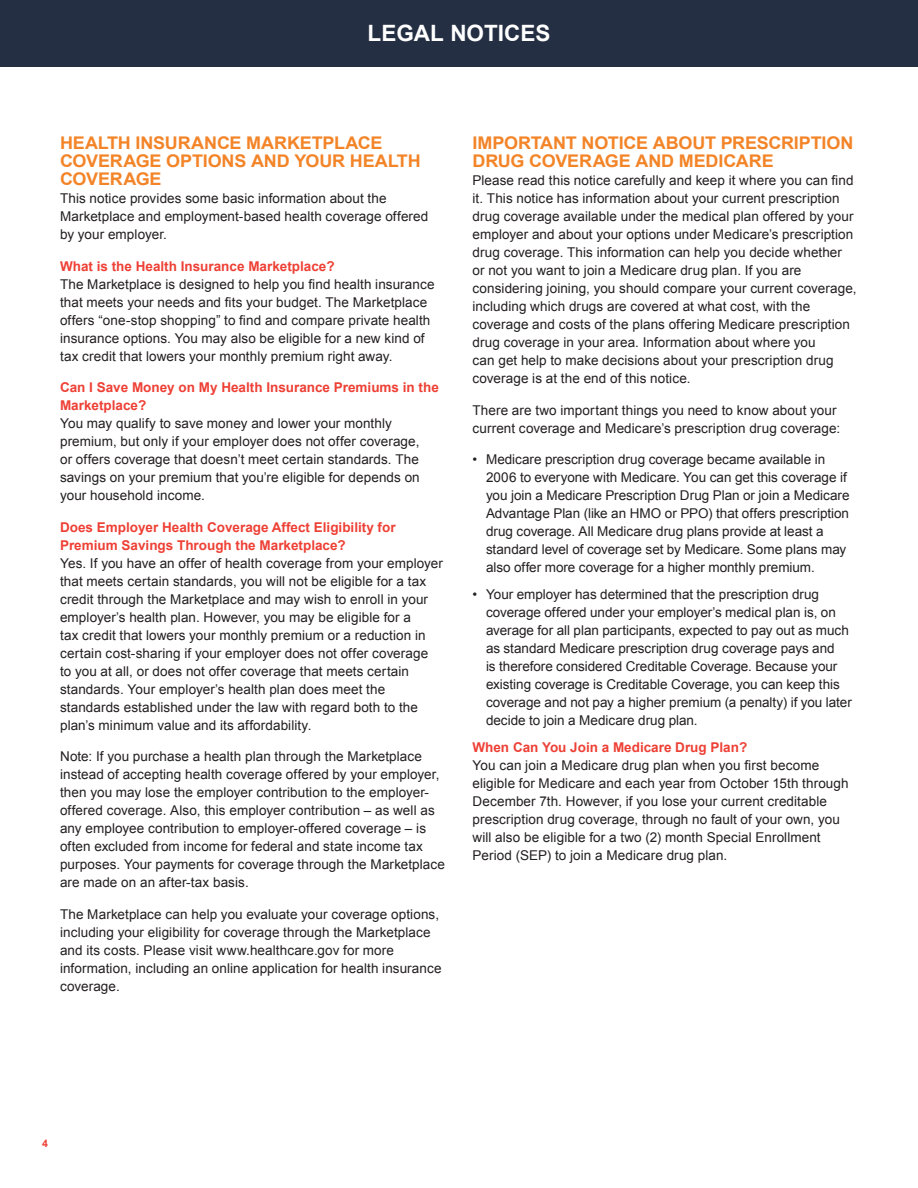
<style>
.page{position:relative;width:918px;height:1188px;background:#fff}
.page>*{position:absolute;margin:0;border:0;box-sizing:border-box;transform-origin:0 0}
.Body_text{font:700 22.5px "Arial";color:#fff}
.TABS_BULLETS{font:700 17.4px/18px "Arial";letter-spacing:-.01em;color:#f38428}
.t1{font:13.5px/18px "Arial";letter-spacing:.005em;color:#231f20}
.t2{font:700 13.5px/18px "Arial";color:#ee4035}
.t3{font:700 10.5px "Arial";color:#ee4035}
</style>
<div class="page">
<div style="left:0;top:0;width:918px;height:66px;background:#242f43"></div>
<p class="Body_text" style="left:368px;top:19px;width:184px">LEGAL NOTICES</p>
<p class="TABS_BULLETS" style="left:60px;top:135px;width:362px">HEALTH INSURANCE MARKETPLACE<br>COVERAGE OPTIONS AND YOUR HEALTH<br>COVERAGE</p>
<p class="t1" style="left:60px;top:190px;width:370px">This notice provides some basic information about the<br>Marketplace and employment-based health coverage offered by your employer.</p>
<p class="t2" style="left:60px;top:257px;width:276px">What is the Health Insurance Marketplace?</p>
<p class="t1" style="left:60px;top:275px;width:376px">The Marketplace is designed to help you find health insurance that meets your needs and fits your budget. The Marketplace offers “one-stop shopping” to find and compare private health insurance options. You may also be eligible for a new kind of tax credit that lowers your monthly premium right away.</p>
<p class="t2" style="left:60px;top:379px;width:380px">Can I Save Money on My Health Insurance Premiums in the<br>Marketplace?</p>
<p class="t1" style="left:60px;top:415px;width:361px">You may qualify to save money and lower your monthly premium, but only if your employer does not offer coverage, or offers coverage that doesn’t meet certain standards. The savings on your premium that you’re eligible for depends on your household income.</p>
<p class="t2" style="left:60px;top:518px;width:337px">Does Employer Health Coverage Affect Eligibility for<br>Premium Savings Through the Marketplace?</p>
<p class="t1" style="left:60px;top:554px;width:384px">Yes. If you have an offer of health coverage from your employer that meets certain standards, you will not be eligible for a tax credit through the Marketplace and may wish to enroll in your employer’s health plan. However, you may be eligible for a<br>tax credit that lowers your monthly premium or a reduction in certain cost-sharing if your employer does not offer coverage<br>to you at all, or does not offer coverage that meets certain standards. Your employer’s health plan does meet the standards established under the law with regard both to the plan’s minimum value and its affordability.</p>
<p class="t1" style="left:60px;top:748px;width:387px">Note: If you purchase a health plan through the Marketplace instead of accepting health coverage offered by your employer, then you may lose the employer contribution to the employer&shy;offered coverage. Also, this employer contribution – as well as any employee contribution to employer-offered coverage – is often excluded from income for federal and state income tax purposes. Your payments for coverage through the Marketplace are made on an after-tax basis.</p>
<p class="t1" style="left:60px;top:905px;width:383px">The Marketplace can help you evaluate your coverage options, including your eligibility for coverage through the Marketplace and its costs. Please visit www.healthcare.gov for more information, including an online application for health insurance coverage.</p>
<p class="TABS_BULLETS" style="left:472px;top:135px;width:382px">IMPORTANT NOTICE ABOUT PRESCRIPTION<br>DRUG COVERAGE AND MEDICARE</p>
<p class="t1" style="left:472px;top:172px;width:386px">Please read this notice carefully and keep it where you can find it. This notice has information about your current prescription drug coverage available under the medical plan offered by your employer and about your options under Medicare’s prescription drug coverage. This information can help you decide whether or not you want to join a Medicare drug plan. If you are considering joining, you should compare your current coverage, including which drugs are covered at what cost, with the coverage and costs of the plans offering Medicare prescription drug coverage in your area. Information about where you<br>can get help to make decisions about your prescription drug coverage is at the end of this notice.</p>
<p class="t1" style="left:472px;top:401px;width:369px">There are two important things you need to know about your current coverage and Medicare’s prescription drug coverage:</p>
<p class="t1" style="left:486px;top:451px;width:365px;text-indent:-14px">• Medicare prescription drug coverage became available in 2006 to everyone with Medicare. You can get this coverage if you join a Medicare Prescription Drug Plan or join a Medicare Advantage Plan (like an HMO or PPO) that offers prescription drug coverage. All Medicare drug plans provide at least a standard level of coverage set by Medicare. Some plans may also offer more coverage for a higher monthly premium.</p>
<p class="t1" style="left:486px;top:586px;width:367px;text-indent:-14px">• Your employer has determined that the prescription drug coverage offered under your employer’s medical plan is, on average for all plan participants, expected to pay out as much as standard Medicare prescription drug coverage pays and<br>is therefore considered Creditable Coverage. Because your existing coverage is Creditable Coverage, you can keep this coverage and not pay a higher premium (a penalty) if you later decide to join a Medicare drug plan.</p>
<p class="t2" style="left:472px;top:739px;width:276px">When Can You Join a Medicare Drug Plan?</p>
<p class="t1" style="left:472px;top:757px;width:378px">You can join a Medicare drug plan when you first become eligible for Medicare and each year from October 15th through December 7th. However, if you lose your current creditable prescription drug coverage, through no fault of your own, you will also be eligible for a two (2) month Special Enrollment Period (SEP) to join a Medicare drug plan.</p>
<p class="t3" style="left:42px;top:1137px;width:7px">4</p>
</div>
